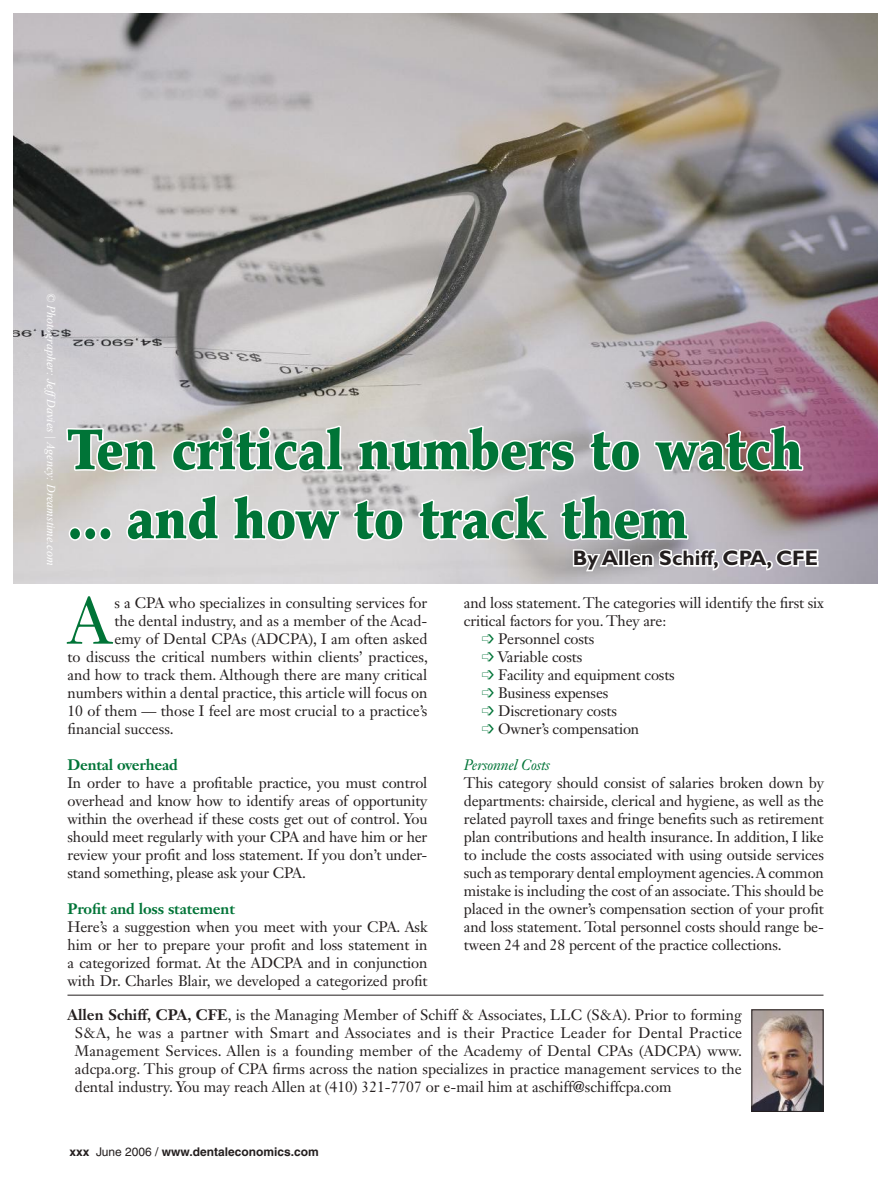
<style>
.page{position:relative;width:891px;height:1202px;background:#fff}
.page>*{position:absolute;margin:0;border:0;box-sizing:border-box;transform-origin:0 0}
.t1{font:65.55px "Janson Text LT Std";color:#007437}
.t2{font:900 57px/69px "Palatino LT Std";color:#007437;scale:.9 1}
.t3{font:700 21px "Gill Sans Std";color:#241f1f}
.t4{font:15px/18px "Janson Text LT Std";color:#241f1f;text-align:justify}
.t5{font:700 15px "Janson Text LT Std";letter-spacing:-.01em;color:#007437}
.t6{font:italic 15px "Janson Text LT Std";letter-spacing:-.01em;color:#007437}
.t7{font:italic 12px "Times New Roman";color:#fff}
.t8{font:700 12px "Helvetica LT Std";color:#241f1f}
.s1{color:#007437}
.s2{font-weight:700}
.s3{font-weight:400}
</style>
<div class="page">
<img style="left:754px;top:1011px;width:67px;height:98px">
<div style="left:752px;top:1009px;width:71px;height:102px;border:1px solid #241f1f"></div>
<hr style="left:68px;top:994px;width:756px;height:1px;background:#241f1f">
<img style="left:14px;top:14px;width:864px;height:569px">
<svg style="left:65px;top:426px;width:93px;height:47px"></svg>
<svg style="left:170px;top:424px;width:175px;height:49px"></svg>
<svg style="left:356px;top:424px;width:221px;height:49px"></svg>
<svg style="left:587px;top:428px;width:55px;height:45px"></svg>
<svg style="left:652px;top:424px;width:153px;height:49px"></svg>
<div style="left:69px;top:527px;width:12px;height:13px;border:3px solid #fff;border-radius:50%"></div>
<div style="left:84px;top:527px;width:13px;height:13px;border:3px solid #fff;border-radius:50%"></div>
<div style="left:99px;top:527px;width:13px;height:13px;border:3px solid #fff;border-radius:50%"></div>
<svg style="left:125px;top:493px;width:96px;height:49px"></svg>
<svg style="left:232px;top:493px;width:110px;height:49px"></svg>
<svg style="left:350px;top:497px;width:55px;height:45px"></svg>
<svg style="left:416px;top:493px;width:134px;height:49px"></svg>
<svg style="left:557px;top:493px;width:263px;height:80px"></svg>
<p class="t7" style="left:58px;top:292px;width:274px;rotate:90deg">© Photographer: Jeff Davies | Agency: Dreamstime.com</p>
<h2 class="t2" style="left:68px;top:415px;width:819px">Ten critical numbers to watch ... and how to track them</h2>
<h3 class="t3" style="left:573px;top:545px;width:247px">By Allen Schiff, CPA, CFE</h3>
<h1 class="t1" style="left:68px;top:579px;width:45px">A</h1>
<p class="t4" style="left:114px;top:593px;width:315px">s a CPA who specializes in consulting services for</p>
<p class="t4" style="left:464px;top:593px;width:361px">and loss statement. The categories will identify the first six</p>
<p class="t4" style="left:464px;top:611px;width:204px">critical factors for you. They are:</p>
<p class="t4" style="left:482px;top:629px;width:114px"><span class="s1">➩</span> Personnel costs</p>
<p class="t4" style="left:482px;top:647px;width:102px"><span class="s1">➩</span> Variable costs</p>
<p class="t4" style="left:482px;top:665px;width:194px"><span class="s1">➩</span> Facility and equipment costs</p>
<p class="t4" style="left:482px;top:683px;width:128px"><span class="s1">➩</span> Business expenses</p>
<p class="t4" style="left:482px;top:701px;width:137px"><span class="s1">➩</span> Discretionary costs</p>
<p class="t4" style="left:482px;top:719px;width:159px"><span class="s1">➩</span> Owner’s compensation</p>
<p class="t6" style="left:464px;top:755px;width:88px">Personnel Costs</p>
<p class="t4" style="left:464px;top:773px;width:362px">This category should consist of salaries broken down by departments: chairside, clerical and hygiene, as well as the related payroll taxes and fringe benefits such as retirement plan contributions and health insurance. In addition, I like to include the costs associated with using outside services such as temporary dental employment agencies. A common mistake is including the cost of an associate. This should be placed in the owner’s compensation section of your profit and loss statement. Total personnel costs should range be&shy;tween 24 and 28 percent of the practice collections.</p>
<p class="t4" style="left:114px;top:611px;width:315px">the dental industry, and as a member of the Acad-</p>
<p class="t4" style="left:114px;top:629px;width:315px">emy of Dental CPAs (ADCPA), I am often asked</p>
<p class="t4" style="left:68px;top:647px;width:362px">to discuss the critical numbers within clients’ practices,</p>
<p class="t4" style="left:68px;top:665px;width:361px">and how to track them. Although there are many critical</p>
<p class="t4" style="left:68px;top:683px;width:361px">numbers within a dental practice, this article will focus on</p>
<p class="t4" style="left:68px;top:701px;width:362px">10 of them — those I feel are most crucial to a practice’s</p>
<p class="t4" style="left:68px;top:719px;width:108px">financial success.</p>
<p class="t5" style="left:68px;top:754px;width:112px">Dental overhead</p>
<p class="t4" style="left:68px;top:773px;width:362px">In order to have a profitable practice, you must control overhead and know how to identify areas of opportunity within the overhead if these costs get out of control. You should meet regularly with your CPA and have him or her review your profit and loss statement. If you don’t under&shy;stand something, please ask your CPA.</p>
<p class="t5" style="left:68px;top:898px;width:169px">Profit and loss statement</p>
<p class="t4" style="left:68px;top:917px;width:362px">Here’s a suggestion when you meet with your CPA. Ask him or her to prepare your profit and loss statement in a categorized format. At the ADCPA and in conjunction with Dr. Charles Blair, we developed a categorized profit</p>
<p class="t4" style="left:75px;top:1005px;width:669px;text-indent:-7px"><span class="s2">Allen Schiff, CPA, CFE</span>, is the Managing Member of Schiff &amp; Associates, LLC (S&amp;A). Prior to forming S&amp;A, he was a partner with Smart and Associates and is their Practice Leader for Dental Practice Management Services. Allen is a founding member of the Academy of Dental CPAs (ADCPA) www. adcpa.org. This group of CPA firms across the nation specializes in practice management services to the dental industry. You may reach Allen at (410) 321-7707 or e-mail him at aschiff@schiffcpa.com</p>
<p class="t8" style="left:69px;top:1144px;width:251px">xxx <span class="s3">June 2006 /</span> www.dentaleconomics.com</p>
</div>
